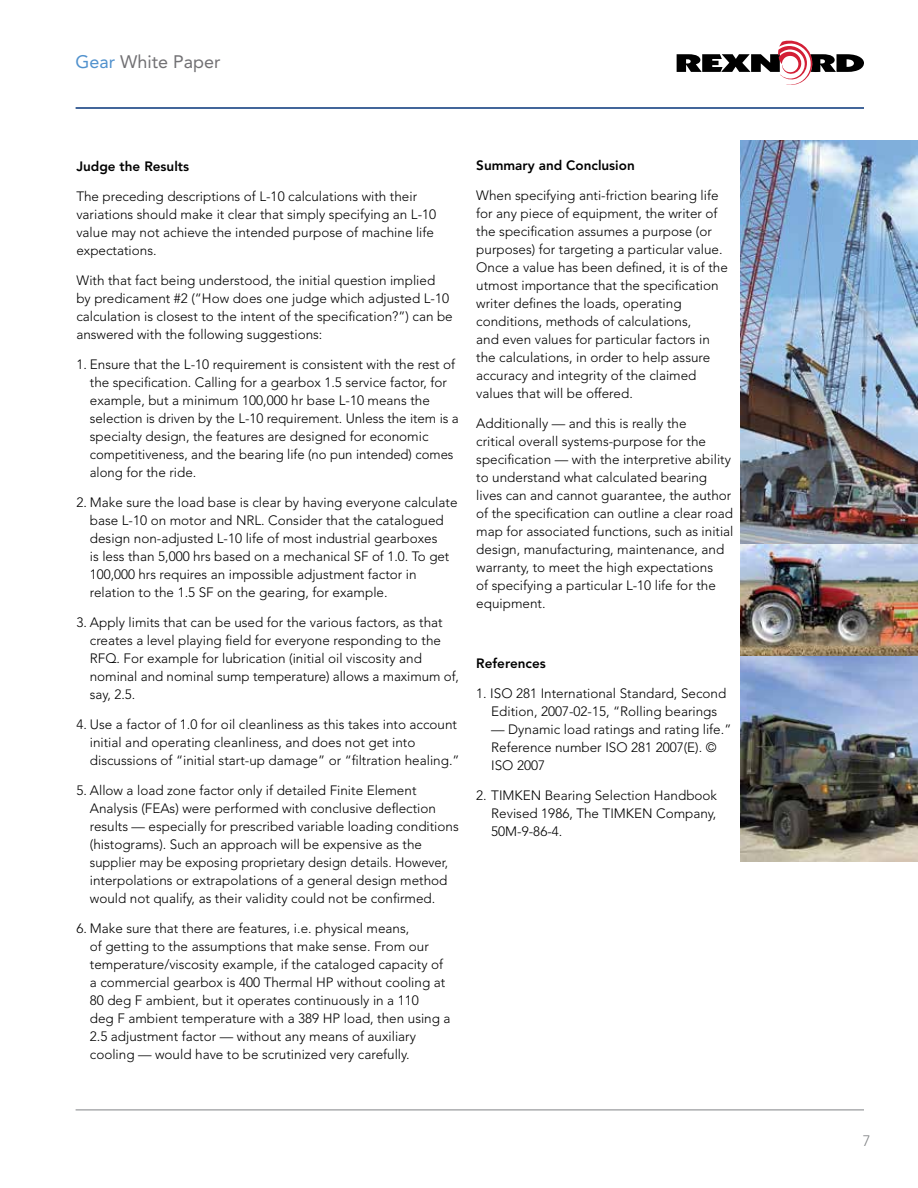
<style>
.page{position:relative;width:918px;height:1188px;background:#fff}
.page>*{position:absolute;margin:0;border:0;box-sizing:border-box;transform-origin:0 0}
.t1{font:18px "Avenir LT Std";color:#717073}
.t2{font:300 15px "Avenir LT Std";color:#808285}
.t3{font:300 13.5px/18px "Avenir LT Std";color:#000}
.t4{font:800 13.5px "Avenir LT Std";color:#000}
.s1{color:#5091cd}
</style>
<div class="page">
<svg style="left:677px;top:40px;width:187px;height:45px"></svg>
<hr style="left:76px;top:1110px;width:788px;height:1px;background:#808285">
<hr style="left:76px;top:107px;width:788px;height:2px;background:#06357a">
<img style="left:740px;top:140px;width:178px;height:722px">
<h1 class="t1" style="left:76px;top:51px;width:147px"><span class="s1">Gear</span> White Paper</h1>
<p class="t4" style="left:76px;top:158px;width:114px">Judge the Results</p>
<p class="t3" style="left:76px;top:187px;width:361px">The preceding descriptions of L-10 calculations with their variations should make it clear that simply specifying an L-10 value may not achieve the intended purpose of machine life expectations.</p>
<p class="t3" style="left:76px;top:271px;width:378px">With that fact being understood, the initial question implied by predicament #2 (“How does one judge which adjusted L-10 calculation is closest to the intent of the specification?”) can be answered with the following suggestions:</p>
<p class="t3" style="left:90px;top:355px;width:370px;text-indent:-14px">1. Ensure that the L-10 requirement is consistent with the rest of the specification. Calling for a gearbox 1.5 service factor, for example, but a minimum 100,000 hr base L-10 means the selection is driven by the L-10 requirement. Unless the item is a specialty design, the features are designed for economic competitiveness, and the bearing life (no pun intended) comes along for the ride.</p>
<p class="t3" style="left:90px;top:493px;width:369px;text-indent:-13px">2. Make sure the load base is clear by having everyone calculate base L-10 on motor and NRL. Consider that the catalogued design non-adjusted L-10 life of most industrial gearboxes<br>is less than 5,000 hrs based on a mechanical SF of 1.0. To get 100,000 hrs requires an impossible adjustment factor in relation to the 1.5 SF on the gearing, for example.</p>
<p class="t3" style="left:90px;top:613px;width:371px;text-indent:-13px">3. Apply limits that can be used for the various factors, as that creates a level playing field for everyone responding to the RFQ. For example for lubrication (initial oil viscosity and nominal and nominal sump temperature) allows a maximum of, say, 2.5.</p>
<p class="t3" style="left:90px;top:715px;width:371px;text-indent:-14px">4. Use a factor of 1.0 for oil cleanliness as this takes into account initial and operating cleanliness, and does not get into discussions of “initial start-up damage” or “filtration healing.”</p>
<p class="t3" style="left:90px;top:781px;width:370px;text-indent:-14px">5. Allow a load zone factor only if detailed Finite Element Analysis (FEAs) were performed with conclusive deflection results — especially for prescribed variable loading conditions (histograms). Such an approach will be expensive as the supplier may be exposing proprietary design details. However, interpolations or extrapolations of a general design method would not qualify, as their validity could not be confirmed.</p>
<p class="t3" style="left:90px;top:919px;width:362px;text-indent:-14px">6. Make sure that there are features, i.e. physical means,<br>of getting to the assumptions that make sense. From our temperature/viscosity example, if the cataloged capacity of a commercial gearbox is 400 Thermal HP without cooling at 80 deg F ambient, but it operates continuously in a 110<br>deg F ambient temperature with a 389 HP load, then using a 2.5 adjustment factor — without any means of auxiliary cooling — would have to be scrutinized very carefully.</p>
<p class="t4" style="left:476px;top:157px;width:160px">Summary and Conclusion</p>
<p class="t3" style="left:476px;top:186px;width:253px">When specifying anti-friction bearing life for any piece of equipment, the writer of the specification assumes a purpose (or purposes) for targeting a particular value.<br>Once a value has been defined, it is of the utmost importance that the specification writer defines the loads, operating conditions, methods of calculations,<br>and even values for particular factors in the calculations, in order to help assure accuracy and integrity of the claimed values that will be offered.</p>
<p class="t3" style="left:476px;top:414px;width:259px">Additionally — and this is really the<br>critical overall systems-purpose for the specification — with the interpretive ability to understand what calculated bearing lives can and cannot guarantee, the author of the specification can outline a clear road map for associated functions, such as initial design, manufacturing, maintenance, and warranty, to meet the high expectations<br>of specifying a particular L-10 life for the equipment.</p>
<p class="t4" style="left:476px;top:655px;width:71px">References</p>
<p class="t3" style="left:476px;top:684px;width:252px;text-align:center">1. ISO 281 International Standard, Second<br>Edition, 2007-02-15, “Rolling bearings</p>
<p class="t3" style="left:491px;top:720px;width:242px">— Dynamic load ratings and rating life.”<br>Reference number ISO 281 2007(E). ©<br>ISO 2007</p>
<p class="t3" style="left:491px;top:786px;width:227px;text-align:justify;text-indent:-15px">2. TIMKEN Bearing Selection Handbook Revised 1986, The TIMKEN Company, 50M-9-86-4.</p>
<p class="t2" style="left:863px;top:1132px;width:9px">7</p>
</div>
